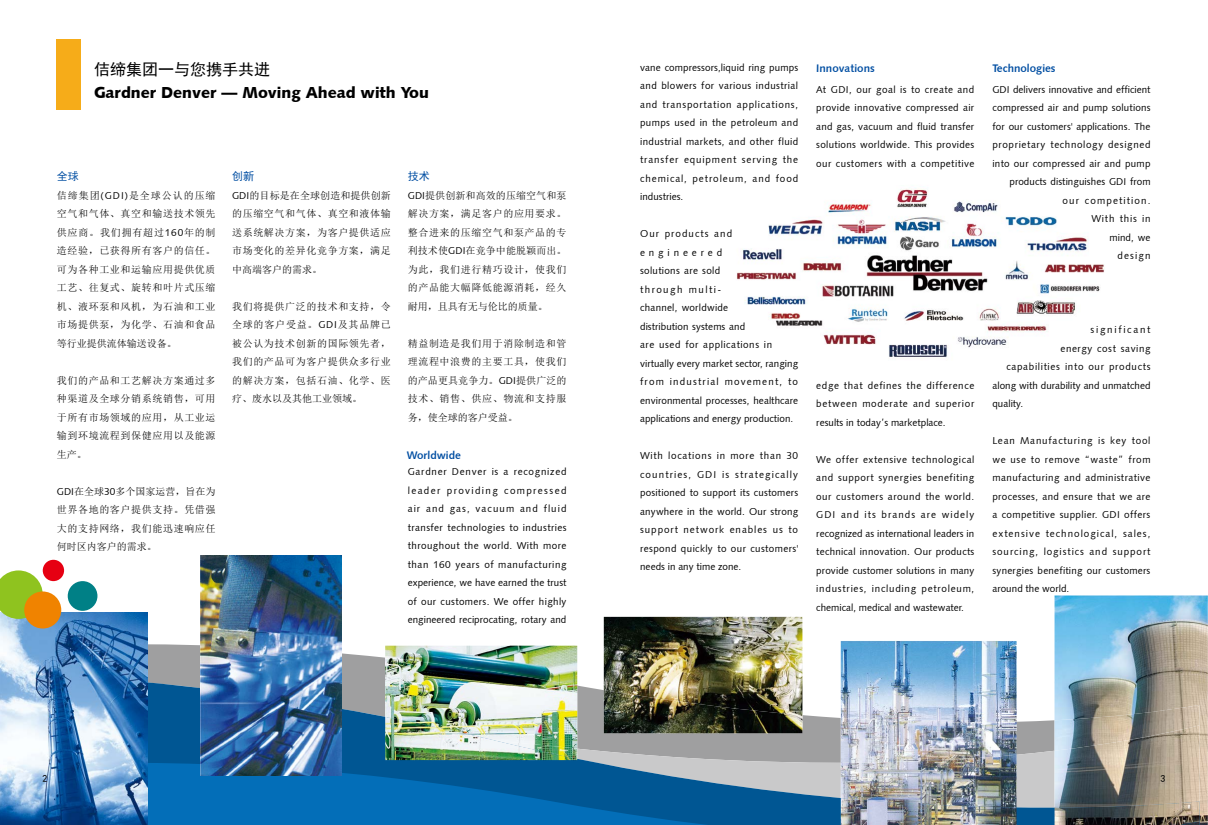
<style>
.page{position:relative;width:1208px;height:825px;background:#fff}
.page>*{position:absolute;margin:0;border:0;box-sizing:border-box;transform-origin:0 0}
.t1{font:16px "Humanist 531 BT Black A";color:#000}
.t2{font:16px "Sim Hei";color:#000}
.t3{font:11px "Humanist 531 BT Bold A";color:#004ea2}
.t4{font:11px "Sim Hei";color:#004ea2}
.t5{font:10px/18.5px "Humanist 531 BT Roman A";letter-spacing:.02em;color:#000;text-align:justify}
.t6{font:10px/18.5px "Sim Sun";letter-spacing:.06em;color:#000;text-align:justify}
.t7{font:10px "Humanist 531 BT Roman A";color:#000}
.t8{font:10px "Humanist 531 BT Roman A";letter-spacing:.065em;color:#000}
.t9{font:10px "Humanist 531 BT Roman A";letter-spacing:.055em;color:#000}
.t10{font:10px "Humanist 531 BT Roman A";letter-spacing:.17em;color:#000}
.t11{font:10px "Sim Hei";color:#000}
.s1{font-family:"Humanist 531 BT Roman A"}
</style>
<div class="page">
<div style="left:68px;top:581px;width:29px;height:30px;background:#008086;border-radius:50%"></div>
<svg style="left:148px;top:644px;width:869px;height:30px"></svg>
<svg style="left:148px;top:674px;width:906px;height:84px;fill:#9f9fa0"></svg>
<svg style="left:148px;top:758px;width:906px;height:67px;background:#2373ac"></svg>
<img style="left:1054px;top:595px;width:153px;height:230px">
<img style="left:1054px;top:705px;width:145px;height:20px">
<img style="left:1054px;top:725px;width:145px;height:76px">
<img style="left:1130px;top:725px;width:69px;height:15px">
<img style="left:1054px;top:801px;width:145px;height:24px">
<img style="left:1180px;top:822px;width:19px;height:3px">
<img style="left:840px;top:640px;width:176px;height:78px">
<img style="left:840px;top:718px;width:176px;height:37px">
<img style="left:840px;top:755px;width:176px;height:43px">
<img style="left:840px;top:798px;width:176px;height:27px">
<img style="left:0;top:613px;width:148px;height:212px">
<img style="left:200px;top:556px;width:141px;height:220px">
<img style="left:385px;top:646px;width:192px;height:12px">
<img style="left:385px;top:658px;width:192px;height:59px">
<img style="left:385px;top:717px;width:192px;height:43px">
<img style="left:604px;top:617px;width:198px;height:73px">
<img style="left:604px;top:690px;width:198px;height:43px">
<div style="left:57px;top:39px;width:24px;height:71px;background:#f6ac19"></div>
<div style="left:43px;top:560px;width:21px;height:21px;background:#e60012;border-radius:50%"></div>
<svg style="left:0;top:570px;width:43px;height:49px;background:#9eca40"></svg>
<div style="left:24px;top:591px;width:37px;height:37px;background:#f08300;border-radius:50%"></div>
<img style="left:736px;top:189px;width:369px;height:168px">
<h1 class="t2" style="left:94px;top:62px;width:178px">佶缔集团一与您携手共进</h1>
<h1 class="t1" style="left:94px;top:83px;width:336px">Gardner Denver — Moving Ahead with You</h1>
<p class="t4" style="left:57px;top:170px;width:23px">全球</p>
<p class="t4" style="left:232px;top:170px;width:23px">创新</p>
<p class="t4" style="left:408px;top:170px;width:23px">技术</p>
<p class="t6" style="left:57px;top:186px;width:160px">佶缔集团<span class="s1">(GDI)</span>是全球公认的压缩空气和气体、真空和输送技术领先供应商。我们拥有超过<span class="s1">160</span>年的制造经验，已获得所有客户的信任。可为各种工业和运输应用提供优质工艺、往复式、旋转和叶片式压缩机、液环泵和风机，为石油和工业市场提供泵，为化学、石油和食品等行业提供流体输送设备。</p>
<p class="t6" style="left:57px;top:371px;width:160px">我们的产品和工艺解决方案通过多种渠道及全球分销系统销售，可用于所有市场领域的应用，从工业运输到环境流程到保健应用以及能源生产。</p>
<p class="t6" style="left:57px;top:482px;width:160px"><span class="s1">GDI</span>在全球<span class="s1">30</span>多个国家运营，旨在为世界各地的客户提供支持。凭借强大的支持网络，我们能迅速响应任何时区内客户的需求。</p>
<p class="t6" style="left:232px;top:186px;width:160px"><span class="s1">GDI</span>的目标是在全球创造和提供创新的压缩空气和气体、真空和液体输送系统解决方案，为客户提供适应市场变化的差异化竞争方案，满足中高端客户的需求。</p>
<p class="t6" style="left:232px;top:297px;width:160px">我们将提供广泛的技术和支持，令全球的客户受益。<span class="s1">GDI</span>及其品牌已被公认为技术创新的国际领先者，我们的产品可为客户提供众多行业的解决方案，包括石油、化学、医疗、废水以及其他工业领域。</p>
<p class="t6" style="left:408px;top:186px;width:160px"><span class="s1">GDI</span>提供创新和高效的压缩空气和泵解决方案，满足客户的应用要求。整合进来的压缩空气和泵产品的专利技术使<span class="s1">GDI</span>在竞争中能脱颖而出。为此，我们进行精巧设计，使我们的产品能大幅降低能源消耗，经久耐用，且具有无与伦比的质量。</p>
<p class="t6" style="left:408px;top:334px;width:160px">精益制造是我们用于消除制造和管理流程中浪费的主要工具，使我们的产品更具竞争力。<span class="s1">GDI</span>提供广泛的技术、销售、供应、物流和支持服务，使全球的客户受益。</p>
<p class="t3" style="left:407px;top:448px;width:56px">Worldwide</p>
<p class="t5" style="left:408px;top:462px;width:160px">Gardner Denver is a recognized leader providing compressed air and gas, vacuum and fluid transfer technologies to industries throughout the world. With more than 160 years of manufacturing experience, we have earned the trust of our customers. We offer highly engineered reciprocating, rotary and</p>
<p class="t5" style="left:640px;top:58px;width:160px">vane compressors,liquid ring pumps and blowers for various industrial and transportation applications, pumps used in the petroleum and industrial markets, and other fluid transfer equipment serving the chemical, petroleum, and food industries.</p>
<p class="t5" style="left:640px;top:224px;width:160px;text-align:left">Our products and engineered<br>solutions are sold<br>through multi-<br>channel, worldwide<br>distribution systems and<br>are used for applications in virtually every market sector, ranging from industrial movement, to environmental processes, healthcare applications and energy production.</p>
<p class="t5" style="left:640px;top:446px;width:160px">With locations in more than 30 countries, GDI is strategically positioned to support its customers anywhere in the world. Our strong support network enables us to respond quickly to our customers' needs in any time zone.</p>
<p class="t3" style="left:816px;top:61px;width:60px">Innovations</p>
<p class="t5" style="left:816px;top:80px;width:160px">At GDI, our goal is to create and provide innovative compressed air and gas, vacuum and fluid transfer solutions worldwide. This provides our customers with a competitive</p>
<p class="t3" style="left:992px;top:61px;width:65px">Technologies</p>
<p class="t5" style="left:992px;top:80px;width:160px;text-align:right">GDI delivers innovative and efficient compressed air and pump solutions for our customers' applications. The proprietary technology designed into our compressed air and pump products distinguishes GDI from our competition.<br>With this in<br>mind, we<br>design</p>
<p class="t5" style="left:816px;top:376px;width:160px">edge that defines the difference between moderate and superior results in today’s marketplace.</p>
<p class="t5" style="left:816px;top:450px;width:160px">We offer extensive technological and support synergies benefiting our customers around the world.<br>GDI and its brands are widely recognized as international leaders in technical innovation. Our products provide customer solutions in many industries, including petroleum, chemical, medical and wastewater.</p>
<p class="t10" style="left:1090px;top:323px;width:62px">significant</p>
<p class="t9" style="left:1060px;top:342px;width:92px">energy cost saving</p>
<p class="t8" style="left:1006px;top:360px;width:146px">capabilities into our products</p>
<p class="t7" style="left:992px;top:379px;width:160px">along with durability and unmatched</p>
<p class="t7" style="left:992px;top:397px;width:32px">quality.</p>
<p class="t5" style="left:992px;top:431px;width:160px">Lean Manufacturing is key tool we use to remove “waste” from manufacturing and administrative processes, and ensure that we are a competitive supplier. GDI offers extensive technological, sales, sourcing, logistics and support synergies benefiting our customers around the world.</p>
<p class="t11" style="left:43px;top:773px;width:6px">2</p>
<p class="t11" style="left:1160px;top:773px;width:6px">3</p>
</div>
